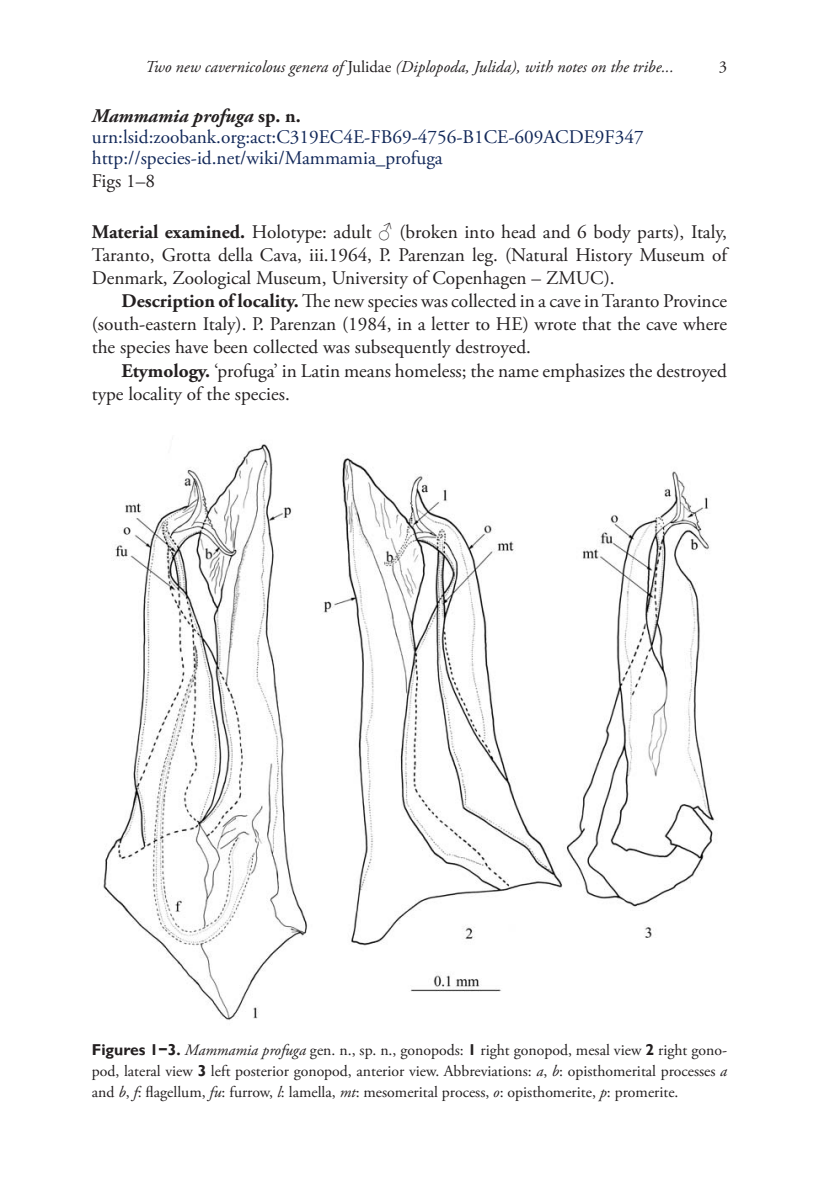
<style>
.page{position:relative;width:819px;height:1191px;background:#fff}
.page>*{position:absolute;margin:0;border:0;box-sizing:border-box;transform-origin:0 0}
.t1{font:19.25px/23.1px "Adobe Garamond Pro";color:#231f20;text-align:justify}
.t2{font:19.25px/21px "Adobe Garamond Pro";color:#122859}
.t3{font:italic 16.62px "Adobe Garamond Pro";color:#231f20}
.t4{font:16.62px "Adobe Garamond Pro";color:#231f20}
.t5{font:15.75px/21px "Adobe Garamond Pro";color:#231f20;text-align:justify}
.s1{font-style:normal}
.s2{font-weight:700;font-style:italic;color:#231f20}
.s3{font-weight:700;color:#231f20}
.s4{font-weight:700}
.s5{font-family:"Garamond"}
.s6{font-family:"Gill Sans";font-weight:700}
.s7{font-style:italic}
</style>
<div class="page">
<img style="left:103px;top:444px;width:612px;height:577px">
<p class="t3" style="left:145px;top:56px;width:530px">Two new cavernicolous genera of <span class="s1">Julidae</span> (Diplopoda, Julida), with notes on the tribe...</p>
<p class="t4" style="left:718px;top:56px;width:10px">3</p>
<p class="t2" style="left:92px;top:106px;width:553px"><span class="s2">Mammamia profuga</span> <span class="s3">sp. n. </span>urn:lsid:zoobank.org:act:C319EC4E-FB69-4756-B1CE-609ACDE9F347 http://species-id.net/wiki/Mammamia_profuga</p>
<p class="t1" style="left:92px;top:170px;width:65px">Figs 1–8</p>
<p class="t1" style="left:92px;top:221px;width:636px"><span class="s4">Material examined.</span> Holotype: adult <span class="s5">♂</span> (broken into head and 6 body parts), Italy, Taranto, Grotta della Cava, iii.1964, P. Parenzan leg. (Natural History Museum of Denmark, Zoological Museum, University of Copenhagen – ZMUC).</p>
<p class="t1" style="left:92px;top:290px;width:636px;text-indent:30px"><span class="s4">Description of locality.</span> The new species was collected in a cave in Taranto Province (south-eastern Italy). P. Parenzan (1984, in a letter to HE) wrote that the cave where the species have been collected was subsequently destroyed.</p>
<p class="t1" style="left:92px;top:359px;width:636px;text-indent:30px"><span class="s4">Etymology.</span> ‘profuga’ in Latin means homeless; the name emphasizes the destroyed type locality of the species.</p>
<p class="t5" style="left:92px;top:1039px;width:636px"><span class="s6">Figures 1−3.</span> <span class="s7">Mammamia profuga</span> gen. n., sp. n., gonopods: <span class="s6">1</span> right gonopod, mesal view <span class="s6">2</span> right gono&shy;pod, lateral view <span class="s6">3</span> left posterior gonopod, anterior view. Abbreviations: <span class="s7">a</span>, <span class="s7">b</span>: opisthomerital processes <span class="s7">a </span>and <span class="s7">b</span>, <span class="s7">f</span>: flagellum, <span class="s7">fu</span>: furrow, <span class="s7">l</span>: lamella, <span class="s7">mt</span>: mesomerital process, <span class="s7">o</span>: opisthomerite, <span class="s7">p</span>: promerite.</p>
</div>
